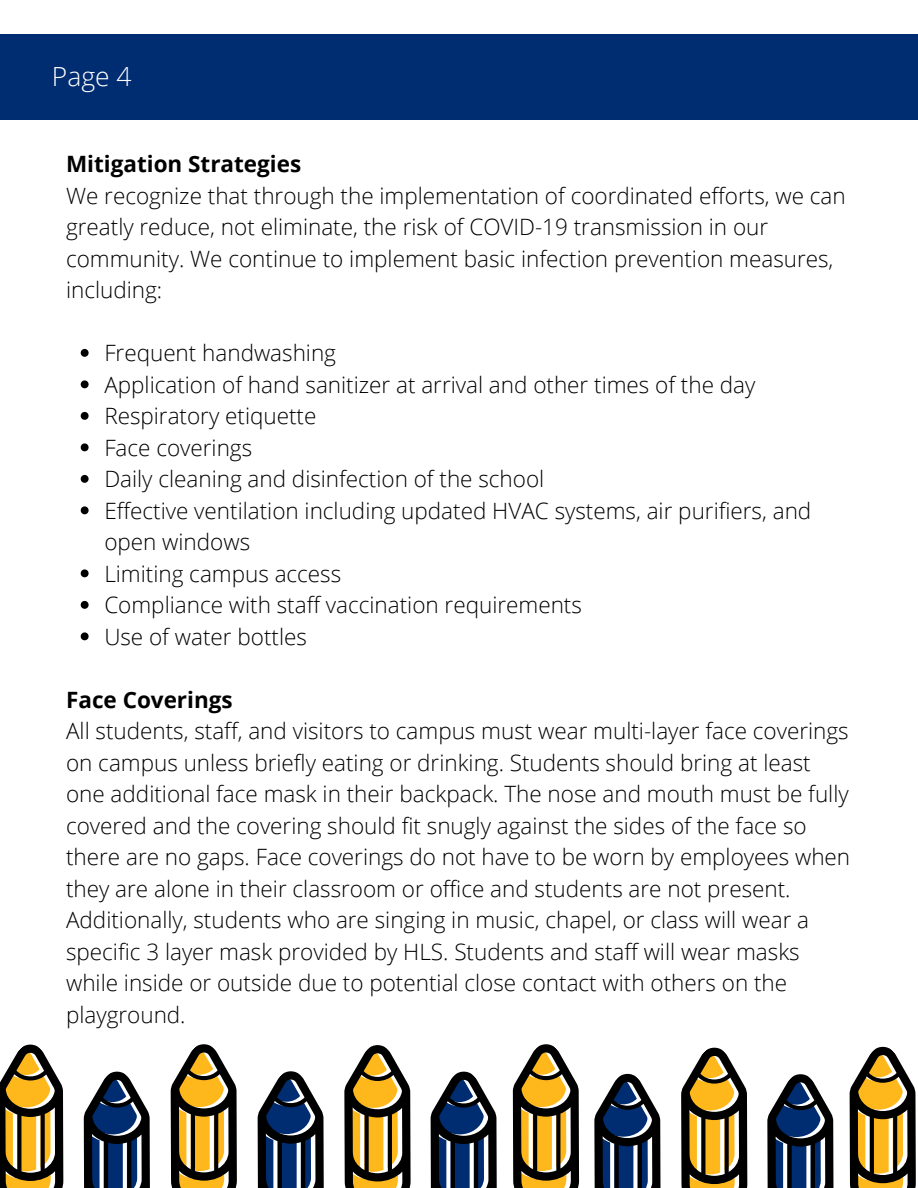
<style>
.page{position:relative;width:918px;height:1188px;background:#fff}
.page>*{position:absolute;margin:0;border:0;box-sizing:border-box;transform-origin:0 0}
.t1{font:300 26.4px "Open Sans";color:#fff}
.t2{font:300 22.5px/31.5px "Open Sans";color:#000}
.t3{font:700 22.5px "Open Sans";color:#000}
</style>
<div class="page">
<svg style="left:0;top:1044px;width:916px;height:144px"></svg>
<div style="left:0;top:35px;width:918px;height:85px;background:#002d72"></div>
<svg style="left:81px;top:349px;width:8px;height:8px"></svg>
<svg style="left:81px;top:380px;width:8px;height:8px"></svg>
<svg style="left:81px;top:412px;width:8px;height:8px"></svg>
<svg style="left:81px;top:443px;width:8px;height:8px"></svg>
<svg style="left:81px;top:475px;width:8px;height:8px"></svg>
<svg style="left:81px;top:506px;width:8px;height:8px"></svg>
<svg style="left:81px;top:569px;width:8px;height:8px"></svg>
<svg style="left:81px;top:601px;width:8px;height:8px"></svg>
<svg style="left:81px;top:632px;width:8px;height:8px"></svg>
<p class="t1" style="left:52px;top:58px;width:81px">Page 4</p>
<p class="t3" style="left:66px;top:148px;width:237px">Mitigation Strategies</p>
<p class="t2" style="left:66px;top:179px;width:781px">We recognize that through the implementation of coordinated efforts, we can greatly reduce, not eliminate, the risk of COVID-19 transmission in our community. We continue to implement basic infection prevention measures, including:</p>
<p class="t2" style="left:104px;top:337px;width:233px">Frequent handwashing</p>
<p class="t2" style="left:104px;top:368px;width:653px">Application of hand sanitizer at arrival and other times of the day</p>
<p class="t2" style="left:104px;top:400px;width:214px">Respiratory etiquette</p>
<p class="t2" style="left:104px;top:431px;width:149px">Face coverings</p>
<p class="t2" style="left:104px;top:463px;width:441px">Daily cleaning and disinfection of the school</p>
<p class="t2" style="left:104px;top:494px;width:708px">Effective ventilation including updated HVAC systems, air purifiers, and open windows</p>
<p class="t2" style="left:104px;top:557px;width:238px">Limiting campus access</p>
<p class="t2" style="left:104px;top:589px;width:479px">Compliance with staff vaccination requirements</p>
<p class="t2" style="left:104px;top:620px;width:204px">Use of water bottles</p>
<p class="t3" style="left:66px;top:684px;width:168px">Face Coverings</p>
<p class="t2" style="left:66px;top:715px;width:786px">All students, staff, and visitors to campus must wear multi-layer face coverings on campus unless briefly eating or drinking. Students should bring at least one additional face mask in their backpack. The nose and mouth must be fully covered and the covering should fit snugly against the sides of the face so there are no gaps. Face coverings do not have to be worn by employees when they are alone in their classroom or office and students are not present.<br>Additionally, students who are singing in music, chapel, or class will wear a specific 3 layer mask provided by HLS. Students and staff will wear masks while inside or outside due to potential close contact with others on the playground.</p>
</div>
